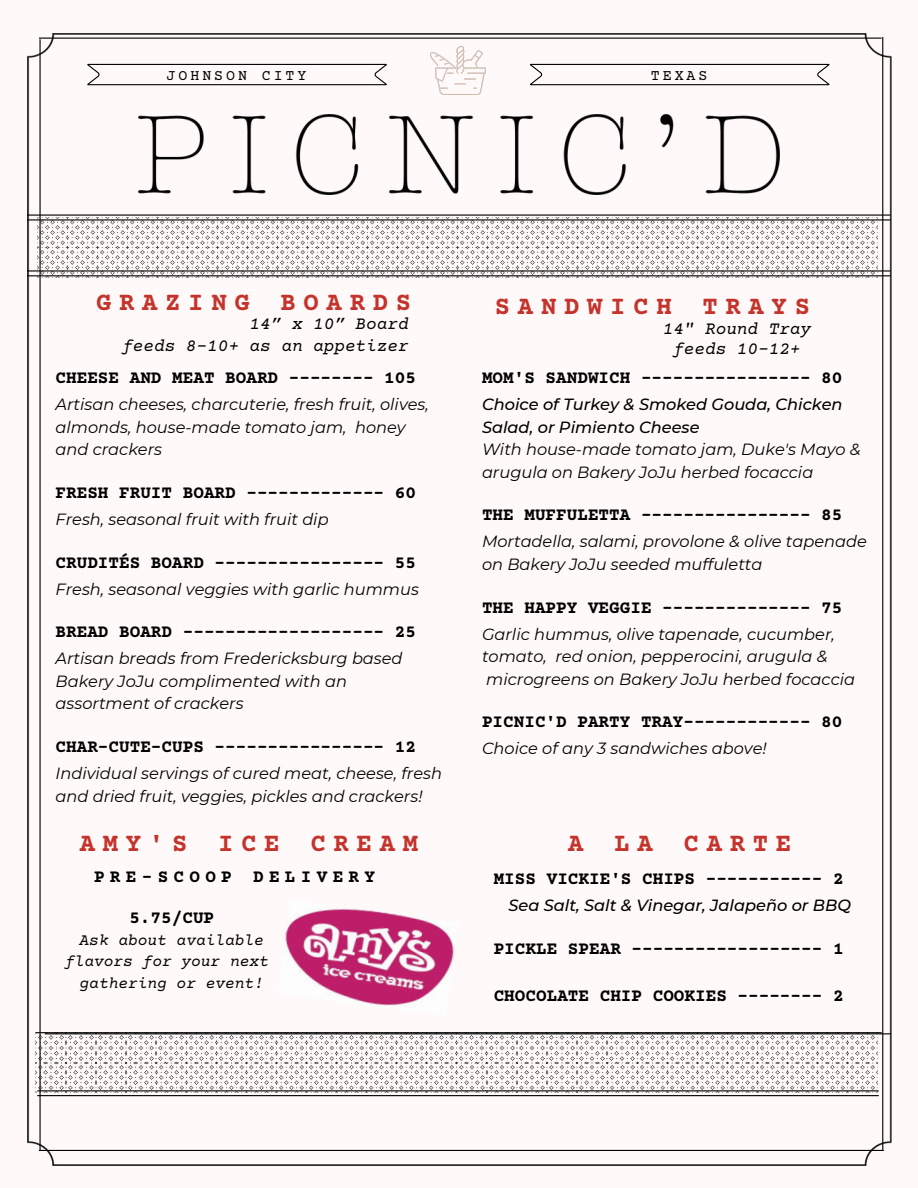
<style>
.page{position:relative;width:918px;height:1188px;background:#fff9f9}
.page>*{position:absolute;margin:0;border:0;box-sizing:border-box;transform-origin:0 0}
.t1{font:700 25.65px "Courier Prime";letter-spacing:.3em;color:#c4342c}
.t2{font:700 17.7px "Courier Prime";color:#000}
.t3{font:italic 17.7px "Courier Prime";color:#000}
.t4{font:700 17.7px "Courier Prime";letter-spacing:.3em;color:#000}
.t5{font:italic 16.2px/22.5px "Montserrat";color:#000}
.t6{font:italic 500 16.2px/22.5px "Montserrat";color:#000}
.t7{font:italic 16.2px/21.3px "Courier Prime";color:#000;text-align:right}
.t8{font:15px "Courier Prime";letter-spacing:.195em;color:#000}
</style>
<div class="page">
<img style="left:27px;top:33px;width:864px;height:1133px">
<hr style="left:39px;top:39px;width:2px;height:1112px;background:#000">
<hr style="left:39px;top:38px;width:843px;height:1px;background:#000">
<hr style="left:882px;top:37px;width:1px;height:1114px;background:#000">
<hr style="left:39px;top:1150px;width:845px;height:1px;background:#000">
<img style="left:37px;top:218px;width:841px;height:59px">
<hr style="left:27px;top:219px;width:864px;height:2px;background:#000">
<hr style="left:27px;top:215px;width:864px;height:1px;background:#000">
<hr style="left:27px;top:275px;width:864px;height:1px;background:#000">
<hr style="left:27px;top:270px;width:864px;height:2px;background:#000">
<img style="left:36px;top:1033px;width:842px;height:60px">
<hr style="left:37px;top:1095px;width:842px;height:1px;background:#000">
<hr style="left:37px;top:1090px;width:842px;height:1px;background:#000">
<svg style="left:87px;top:64px;width:300px;height:21px"></svg>
<svg style="left:530px;top:64px;width:300px;height:21px"></svg>
<img style="left:431px;top:46px;width:55px;height:49px">
<img style="left:138px;top:115px;width:642px;height:80px">
<hr style="left:36px;top:1032px;width:846px;height:1px;background:#000">
<hr style="left:45px;top:1033px;width:846px;height:1px;background:#000">
<img style="left:278px;top:900px;width:181px;height:116px">
<p class="t8" style="left:167px;top:68px;width:141px">JOHNSON CITY</p>
<p class="t8" style="left:651px;top:68px;width:58px">TEXAS</p>
<p class="t1" style="left:96px;top:290px;width:317px">GRAZING BOARDS</p>
<p class="t3" style="left:250px;top:315px;width:161px">14” x 10” Board</p>
<p class="t3" style="left:122px;top:337px;width:288px">feeds 8-10+ as an appetizer</p>
<p class="t2" style="left:56px;top:369px;width:362px">CHEESE AND MEAT BOARD -------- 105</p>
<p class="t5" style="left:56px;top:393px;width:375px">Artisan cheeses, charcuterie, fresh fruit, olives, almonds, house-made tomato jam, honey and crackers</p>
<p class="t2" style="left:56px;top:484px;width:362px">FRESH FRUIT BOARD ------------- 60</p>
<p class="t5" style="left:56px;top:508px;width:275px">Fresh, seasonal fruit with fruit dip</p>
<p class="t2" style="left:56px;top:554px;width:362px">CRUDITÉS BOARD ---------------- 55</p>
<p class="t5" style="left:56px;top:577px;width:365px">Fresh, seasonal veggies with garlic hummus</p>
<p class="t2" style="left:56px;top:623px;width:362px">BREAD BOARD ------------------- 25</p>
<p class="t5" style="left:56px;top:647px;width:349px">Artisan breads from Fredericksburg based<br>Bakery JoJu complimented with an assortment of crackers</p>
<p class="t2" style="left:56px;top:738px;width:362px">CHAR-CUTE-CUPS ---------------- 12</p>
<p class="t5" style="left:56px;top:762px;width:388px">Individual servings of cured meat, cheese, fresh and dried fruit, veggies, pickles and crackers!</p>
<p class="t1" style="left:80px;top:831px;width:340px">AMY'S ICE CREAM</p>
<p class="t4" style="left:94px;top:869px;width:283px">PRE-SCOOP DELIVERY</p>
<p class="t2" style="left:129px;top:909px;width:86px">5.75/CUP</p>
<p class="t7" style="left:65px;top:931px;width:205px">Ask about available flavors for your next gathering or event!</p>
<p class="t1" style="left:495px;top:294px;width:317px">SANDWICH TRAYS</p>
<p class="t3" style="left:663px;top:320px;width:150px">14" Round Tray</p>
<p class="t3" style="left:673px;top:341px;width:129px">feeds 10-12+</p>
<p class="t2" style="left:482px;top:369px;width:362px">MOM'S SANDWICH ---------------- 80</p>
<p class="t6" style="left:482px;top:393px;width:362px">Choice of Turkey &amp; Smoked Gouda, Chicken<br>Salad, or Pimiento Cheese</p>
<p class="t5" style="left:482px;top:438px;width:380px">With house-made tomato jam, Duke's Mayo &amp; arugula on Bakery JoJu herbed focaccia</p>
<p class="t2" style="left:482px;top:506px;width:362px">THE MUFFULETTA ---------------- 85</p>
<p class="t5" style="left:482px;top:530px;width:386px">Mortadella, salami, provolone &amp; olive tapenade on Bakery JoJu seeded muffuletta</p>
<p class="t2" style="left:482px;top:599px;width:362px">THE HAPPY VEGGIE -------------- 75</p>
<p class="t5" style="left:482px;top:622px;width:375px">Garlic hummus, olive tapenade, cucumber, tomato, red onion, pepperocini, arugula &amp; microgreens on Bakery JoJu herbed focaccia</p>
<p class="t2" style="left:482px;top:713px;width:362px">PICNIC'D PARTY TRAY------------ 80</p>
<p class="t5" style="left:482px;top:737px;width:286px">Choice of any 3 sandwiches above!</p>
<p class="t1" style="left:568px;top:831px;width:225px">A LA CARTE</p>
<p class="t2" style="left:494px;top:870px;width:351px">MISS VICKIE'S CHIPS ----------- 2</p>
<p class="t6" style="left:509px;top:894px;width:344px">Sea Salt, Salt &amp; Vinegar, Jalapeño or BBQ</p>
<p class="t2" style="left:494px;top:940px;width:351px">PICKLE SPEAR ------------------ 1</p>
<p class="t2" style="left:494px;top:987px;width:351px">CHOCOLATE CHIP COOKIES -------- 2</p>
</div>
